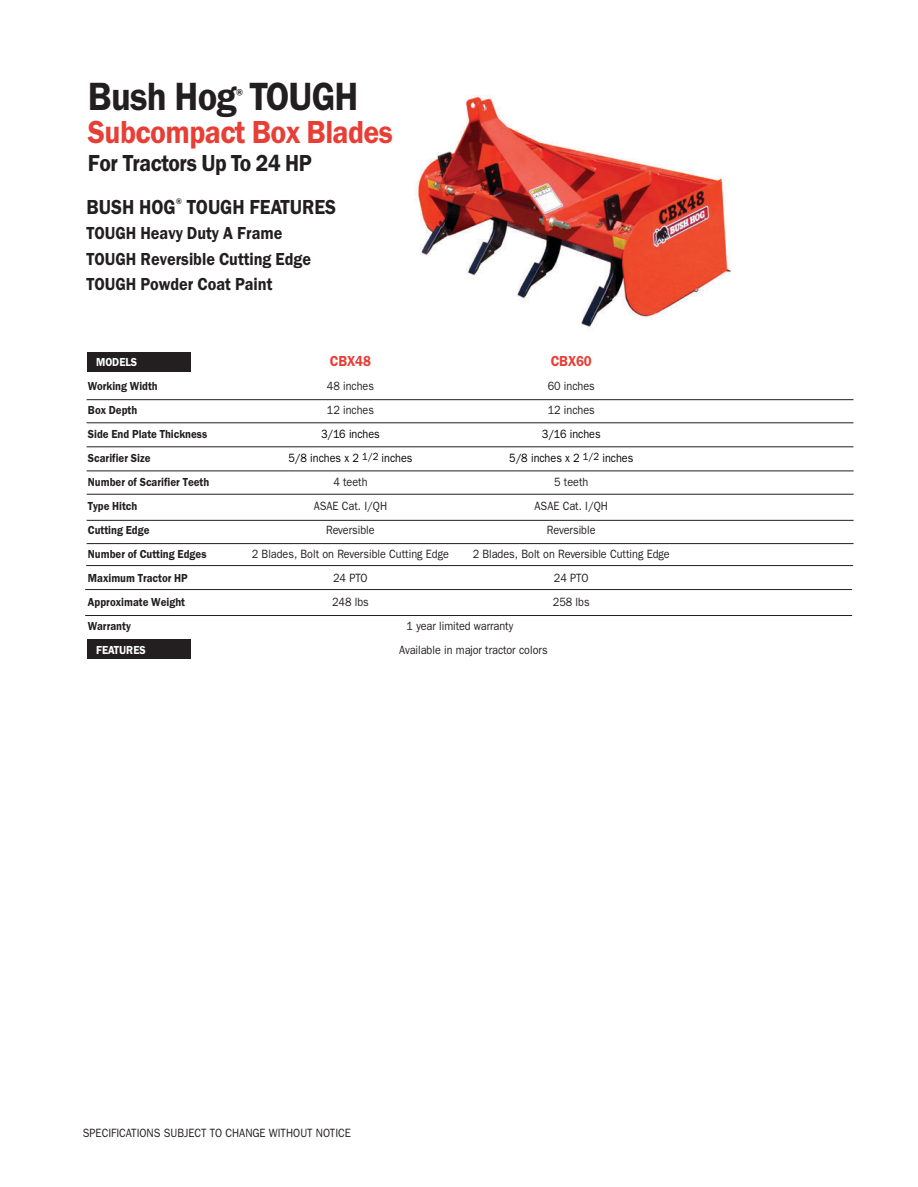
<style>
.page{position:relative;width:918px;height:1187px;background:#fff}
.page>*{position:absolute;margin:0;border:0;box-sizing:border-box;transform-origin:0 0}
.t1{font:600 40.8px "Franklin Gothic";letter-spacing:-.02em;color:#231f20;scale:.9 1}
.t2{font:600 33px "Franklin Gothic";letter-spacing:-.02em;color:#e73f35;scale:.9 1}
.t3{font:600 24px "Franklin Gothic";letter-spacing:-.02em;color:#231f20;scale:.9 1}
.t4{font:600 21px "Franklin Gothic";color:#231f20;scale:.9 1}
.t5{font:600 18px/25.5px "Franklin Gothic";color:#231f20;scale:.9 1}
.t6{font:600 15.75px "Franklin Gothic";color:#231f20;scale:.9 1}
.t7{font:600 15px "Franklin Gothic";color:#e73f35;scale:.9 1}
.t8{font:12px "Franklin Gothic";color:#231f20;scale:.9 1}
.t9{font:600 12px "Franklin Gothic";color:#231f20;scale:.9 1}
.t10{font:12px "Franklin Gothic";color:#020304;scale:.9 1}
.t11{font:600 12px "Franklin Gothic";color:#fff;scale:.9 1}
.s1{font-size:10.5px}
</style>
<div class="page">
<div style="left:87px;top:639px;width:104px;height:19px;background:#231f20"></div>
<img style="left:414px;top:95px;width:318px;height:233px">
<div style="left:87px;top:352px;width:103px;height:19px;background:#231f20"></div>
<hr style="left:87px;top:399px;width:766px;height:1px;background:#231f20">
<hr style="left:87px;top:422px;width:766px;height:1px;background:#231f20">
<hr style="left:87px;top:446px;width:766px;height:1px;background:#231f20">
<hr style="left:87px;top:494px;width:767px;height:1px;background:#231f20">
<hr style="left:87px;top:470px;width:767px;height:1px;background:#231f20">
<hr style="left:87px;top:543px;width:767px;height:1px;background:#231f20">
<hr style="left:87px;top:520px;width:767px;height:1px;background:#231f20">
<hr style="left:86px;top:565px;width:767px;height:1px;background:#231f20">
<hr style="left:85px;top:589px;width:767px;height:1px;background:#231f20">
<hr style="left:85px;top:615px;width:767px;height:1px;background:#231f20">
<h1 class="t1" style="left:88px;top:74px;width:302px">Bush Hog TOUGH</h1>
<h3 class="t6" style="left:236px;top:87px;width:9px">®</h3>
<h2 class="t2" style="left:88px;top:114px;width:340px">Subcompact Box Blades</h2>
<h3 class="t3" style="left:88px;top:149px;width:250px">For Tractors Up To 24 HP</h3>
<h3 class="t4" style="left:87px;top:194px;width:27px">Bush</h3>
<h3 class="t4" style="left:139px;top:194px;width:218px">Hog <sup>®</sup> TOUGH Featu res</h3>
<h3 class="t5" style="left:87px;top:220px;width:251px">TOUGH Heavy Duty A Frame<br>TOUGH Reversible Cutting Edge<br>TOUGH Powder Coat Paint</h3>
<p class="t11" style="left:96px;top:355px;width:46px">Models</p>
<p class="t7" style="left:330px;top:352px;width:47px">CBX48</p>
<p class="t7" style="left:551px;top:352px;width:47px">CBX60</p>
<p class="t9" style="left:88px;top:379px;width:79px">Working Width</p>
<p class="t8" style="left:327px;top:378px;width:54px">48 inches</p>
<p class="t8" style="left:548px;top:378px;width:54px">60 inches</p>
<p class="t9" style="left:88px;top:403px;width:56px">Box Depth</p>
<p class="t8" style="left:327px;top:402px;width:54px">12 inches</p>
<p class="t8" style="left:548px;top:402px;width:54px">12 inches</p>
<p class="t9" style="left:88px;top:427px;width:134px">Side End Plate Thickness</p>
<p class="t10" style="left:321px;top:426px;width:67px">3/16 inches</p>
<p class="t10" style="left:542px;top:426px;width:67px">3/16 inches</p>
<p class="t9" style="left:88px;top:451px;width:71px">Scarifier Size</p>
<p class="t10" style="left:288px;top:450px;width:139px">5/8 inches x 2 <span class="s1">1/2</span> inches</p>
<p class="t10" style="left:509px;top:450px;width:139px">5/8 inches x 2 <span class="s1">1/2</span> inches</p>
<p class="t9" style="left:88px;top:475px;width:136px">Number of Scarifier Teeth</p>
<p class="t8" style="left:333px;top:474px;width:40px">4 teeth</p>
<p class="t8" style="left:554px;top:474px;width:40px">5 teeth</p>
<p class="t9" style="left:88px;top:499px;width:56px">Type Hitch</p>
<p class="t8" style="left:314px;top:498px;width:83px">ASAE Cat. I/QH</p>
<p class="t8" style="left:535px;top:498px;width:83px">ASAE Cat. I/QH</p>
<p class="t9" style="left:88px;top:523px;width:70px">Cutting Edge</p>
<p class="t8" style="left:326px;top:522px;width:55px">Reversible</p>
<p class="t8" style="left:547px;top:522px;width:55px">Reversible</p>
<p class="t9" style="left:88px;top:547px;width:133px">Number of Cutting Edges</p>
<p class="t8" style="left:252px;top:546px;width:221px">2 Blades, Bolt on Reversible Cutting Edge</p>
<p class="t8" style="left:473px;top:546px;width:221px">2 Blades, Bolt on Reversible Cutting Edge</p>
<p class="t9" style="left:88px;top:571px;width:112px">Maximum Tractor HP</p>
<p class="t8" style="left:333px;top:570px;width:40px">24 PTO</p>
<p class="t8" style="left:554px;top:570px;width:40px">24 PTO</p>
<p class="t9" style="left:88px;top:595px;width:109px">Approximate Weight</p>
<p class="t8" style="left:332px;top:594px;width:42px">248 lbs</p>
<p class="t8" style="left:553px;top:594px;width:42px">258 lbs</p>
<p class="t9" style="left:88px;top:619px;width:49px">Warranty</p>
<p class="t8" style="left:407px;top:618px;width:120px">1 year limited warranty</p>
<p class="t11" style="left:96px;top:643px;width:57px">FEATURES</p>
<p class="t8" style="left:399px;top:642px;width:166px">Available in major tractor colors</p>
<p class="t8" style="left:83px;top:1126px;width:299px">SPECIFICATIONS SUBJECT TO CHANGE WITHOUT NOTICE</p>
</div>
